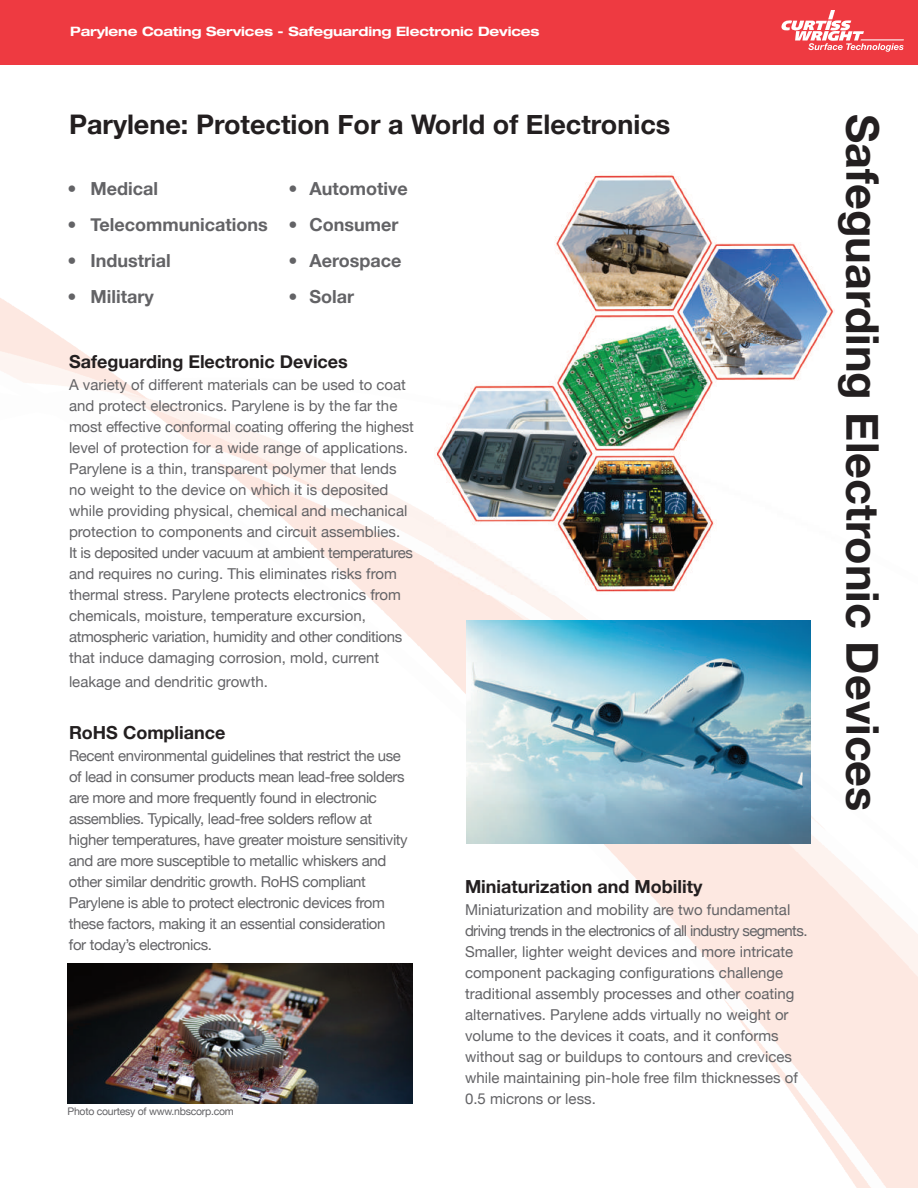
<style>
.page{position:relative;width:918px;height:1188px;background:#fff}
.page>*{position:absolute;margin:0;border:0;box-sizing:border-box;transform-origin:0 0}
.t1{font:700 45px "Helvetica Neue";color:#231f20}
.t2{font:700 27px "Helvetica Neue";color:#231f20}
.t3{font:700 18px "Helvetica Neue";color:#636366}
.t4{font:700 18px "Helvetica Neue";color:#231f20}
.t5{font:15px/21px "Helvetica Neue";color:#636366}
.t6{font:15px/21px "Helvetica Neue";letter-spacing:-.025em;color:#636366}
.t7{font:700 expanded 12.9px "Helvetica 73";letter-spacing:-.01em;color:#fff}
.t8{font:10.5px "Helvetica Neue";letter-spacing:-.025em;color:#636366}
</style>
<div class="page">
<img style="left:0;top:298px;width:918px;height:890px">
<img style="left:435px;top:174px;width:400px;height:420px">
<img style="left:68px;top:964px;width:344px;height:139px">
<div style="left:0;top:0;width:918px;height:64px;background:#ee3a41"></div>
<img style="left:466px;top:621px;width:345px;height:222px">
<svg style="left:781px;top:10px;width:123px;height:42px"></svg>
<p class="t7" style="left:70px;top:27px;width:471px">Parylene Coating Services - Safeguarding Electronic Devices</p>
<h2 class="t2" style="left:69px;top:108px;width:603px">Parylene: Protection For a World of Electronics</h2>
<p class="t3" style="left:68px;top:177px;width:92px">• Medical</p>
<p class="t3" style="left:288px;top:177px;width:121px">• Automotive</p>
<p class="t3" style="left:68px;top:213px;width:332px">• Telecommunications • Consumer</p>
<p class="t3" style="left:68px;top:249px;width:105px">• Industrial</p>
<p class="t3" style="left:289px;top:249px;width:114px">• Aerospace</p>
<p class="t3" style="left:68px;top:285px;width:88px">• Military</p>
<p class="t3" style="left:289px;top:285px;width:67px">• Solar</p>
<p class="t4" style="left:69px;top:350px;width:280px">Safeguarding Electronic Devices</p>
<p class="t5" style="left:69px;top:374px;width:346px">A variety of different materials can be used to coat and protect electronics. Parylene is by the far the most effective conformal coating offering the highest level of protection for a wide range of applications.<br>Parylene is a thin, transparent polymer that lends no weight to the device on which it is deposited while providing physical, chemical and mechanical protection to components and circuit assemblies.<br>It is deposited under vacuum at ambient temperatures and requires no curing. This eliminates risks from thermal stress. Parylene protects electronics from chemicals, moisture, temperature excursion, atmospheric variation, humidity and other conditions that induce damaging corrosion, mold, current</p>
<p class="t5" style="left:69px;top:671px;width:200px">leakage and dendritic growth.</p>
<p class="t4" style="left:69px;top:721px;width:158px">RoHS Compliance</p>
<p class="t6" style="left:69px;top:745px;width:340px">Recent environmental guidelines that restrict the use of lead in consumer products mean lead-free solders are more and more frequently found in electronic assemblies. Typically, lead-free solders reflow at higher temperatures, have greater moisture sensitivity and are more susceptible to metallic whiskers and other similar dendritic growth. RoHS compliant Parylene is able to protect electronic devices from these factors, making it an essential consideration<br>for today’s electronics.</p>
<p class="t8" style="left:68px;top:1105px;width:168px">Photo courtesy of www.nbscorp.com</p>
<p class="t4" style="left:465px;top:875px;width:239px">Miniaturization and Mobility</p>
<p class="t5" style="left:465px;top:899px;width:344px">Miniaturization and mobility are two fundamental driving trends in the electronics of all industry segments.<br>Smaller, lighter weight devices and more intricate component packaging configurations challenge traditional assembly processes and other coating alternatives. Parylene adds virtually no weight or volume to the devices it coats, and it conforms without sag or buildups to contours and crevices while maintaining pin-hole free film thicknesses of 0.5 microns or less.</p>
<h1 class="t1" style="left:890px;top:114px;width:699px;rotate:90deg">Safeguarding Electronic Devices</h1>
</div>
